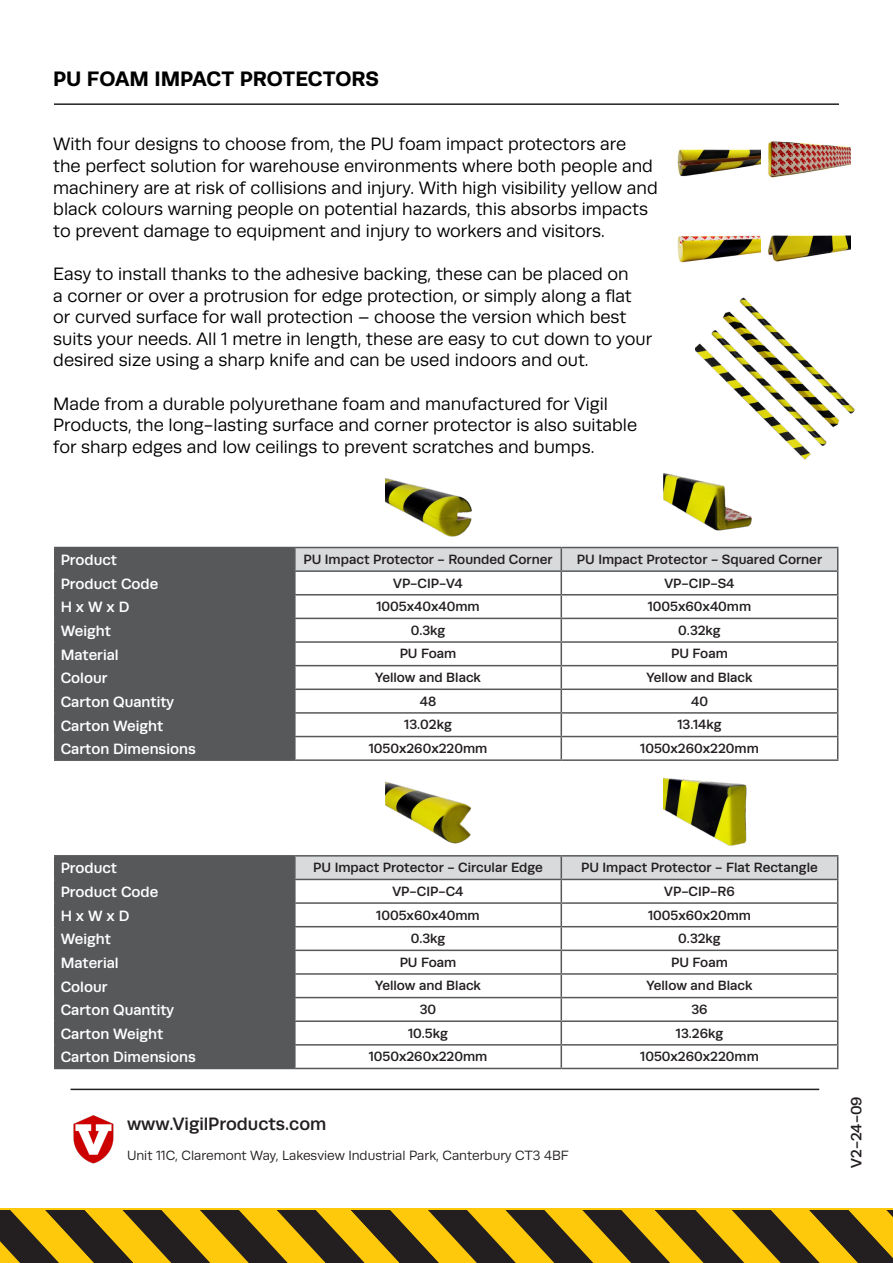
<style>
.page{position:relative;width:893px;height:1263px;background:#fff}
.page>*{position:absolute;margin:0;border:0;box-sizing:border-box;transform-origin:0 0}
.t1{font:700 21px "Runda";color:#000}
.t2{font:18px/21.6px "Runda";color:#000}
.t3{font:500 18px "Runda";color:#231f20}
.t4{font:500 15px "Runda";color:#fff}
.t5{font:500 15px "Runda";color:#231f20}
.t6{font:500 13.5px "Runda";color:#231f20}
.t7{font:13.5px "Runda";color:#231f20}
</style>
<div class="page">
<hr style="left:71px;top:1089px;width:748px;height:1px;background:#231f20">
<svg style="left:0;top:1210px;width:893px;height:53px"></svg>
<hr style="left:0;top:1208px;width:893px;height:2px;background:#fec80b">
<img style="left:73px;top:1115px;width:41px;height:48px">
<hr style="left:54px;top:103px;width:785px;height:2px;background:#231f20">
<img style="left:385px;top:478px;width:89px;height:69px">
<img style="left:385px;top:781px;width:87px;height:63px">
<img style="left:664px;top:473px;width:88px;height:74px">
<img style="left:664px;top:778px;width:83px;height:68px">
<img style="left:677px;top:149px;width:83px;height:28px">
<img style="left:677px;top:235px;width:83px;height:28px">
<img style="left:768px;top:141px;width:83px;height:37px">
<img style="left:768px;top:235px;width:83px;height:27px">
<img style="left:695px;top:297px;width:160px;height:163px">
<div style="left:56px;top:548px;width:238px;height:211px;background:#57585a"></div>
<hr style="left:54px;top:547px;width:241px;height:1px;background:#57585a">
<hr style="left:54px;top:548px;width:2px;height:22px;background:#57585a">
<hr style="left:294px;top:548px;width:2px;height:22px;background:#57585a">
<hr style="left:54px;top:570px;width:241px;height:2px;background:#57585a">
<hr style="left:54px;top:572px;width:2px;height:22px;background:#57585a">
<hr style="left:294px;top:572px;width:2px;height:22px;background:#57585a">
<hr style="left:54px;top:594px;width:241px;height:1px;background:#57585a">
<hr style="left:54px;top:595px;width:2px;height:23px;background:#57585a">
<hr style="left:294px;top:595px;width:2px;height:23px;background:#57585a">
<hr style="left:54px;top:618px;width:241px;height:1px;background:#57585a">
<hr style="left:54px;top:619px;width:2px;height:22px;background:#57585a">
<hr style="left:294px;top:619px;width:2px;height:22px;background:#57585a">
<hr style="left:54px;top:641px;width:241px;height:2px;background:#57585a">
<hr style="left:54px;top:643px;width:2px;height:22px;background:#57585a">
<hr style="left:294px;top:643px;width:2px;height:22px;background:#57585a">
<hr style="left:54px;top:665px;width:241px;height:1px;background:#57585a">
<hr style="left:54px;top:666px;width:2px;height:22px;background:#57585a">
<hr style="left:294px;top:666px;width:2px;height:22px;background:#57585a">
<hr style="left:54px;top:688px;width:241px;height:2px;background:#57585a">
<hr style="left:54px;top:690px;width:2px;height:22px;background:#57585a">
<hr style="left:294px;top:690px;width:2px;height:22px;background:#57585a">
<hr style="left:54px;top:712px;width:241px;height:2px;background:#57585a">
<hr style="left:54px;top:714px;width:2px;height:22px;background:#57585a">
<hr style="left:294px;top:714px;width:2px;height:22px;background:#57585a">
<hr style="left:54px;top:736px;width:241px;height:1px;background:#57585a">
<hr style="left:54px;top:737px;width:2px;height:22px;background:#57585a">
<hr style="left:294px;top:737px;width:2px;height:22px;background:#57585a">
<svg style="left:295px;top:547px;width:543px;height:212px"></svg>
<hr style="left:54px;top:759px;width:241px;height:2px;background:#57585a">
<hr style="left:295px;top:759px;width:266px;height:2px;background:#57585a">
<hr style="left:561px;top:759px;width:277px;height:2px;background:#57585a">
<div style="left:56px;top:856px;width:238px;height:212px;background:#57585a"></div>
<hr style="left:54px;top:855px;width:241px;height:1px;background:#57585a">
<hr style="left:54px;top:856px;width:2px;height:23px;background:#57585a">
<hr style="left:295px;top:855px;width:266px;height:1px;background:#57585a">
<hr style="left:294px;top:856px;width:2px;height:23px;background:#57585a">
<hr style="left:561px;top:855px;width:277px;height:1px;background:#57585a">
<hr style="left:54px;top:879px;width:241px;height:1px;background:#57585a">
<hr style="left:54px;top:880px;width:2px;height:22px;background:#57585a">
<hr style="left:294px;top:880px;width:2px;height:22px;background:#57585a">
<hr style="left:54px;top:902px;width:241px;height:2px;background:#57585a">
<hr style="left:54px;top:904px;width:2px;height:22px;background:#57585a">
<hr style="left:294px;top:904px;width:2px;height:22px;background:#57585a">
<hr style="left:54px;top:926px;width:241px;height:1px;background:#57585a">
<hr style="left:54px;top:927px;width:2px;height:22px;background:#57585a">
<hr style="left:294px;top:927px;width:2px;height:22px;background:#57585a">
<hr style="left:54px;top:949px;width:241px;height:2px;background:#57585a">
<hr style="left:54px;top:951px;width:2px;height:22px;background:#57585a">
<hr style="left:294px;top:951px;width:2px;height:22px;background:#57585a">
<hr style="left:54px;top:973px;width:241px;height:2px;background:#57585a">
<hr style="left:54px;top:975px;width:2px;height:22px;background:#57585a">
<hr style="left:294px;top:975px;width:2px;height:22px;background:#57585a">
<hr style="left:54px;top:997px;width:241px;height:1px;background:#57585a">
<hr style="left:54px;top:998px;width:2px;height:22px;background:#57585a">
<hr style="left:294px;top:998px;width:2px;height:22px;background:#57585a">
<hr style="left:54px;top:1020px;width:241px;height:2px;background:#57585a">
<hr style="left:54px;top:1022px;width:2px;height:22px;background:#57585a">
<hr style="left:294px;top:1022px;width:2px;height:22px;background:#57585a">
<hr style="left:54px;top:1044px;width:241px;height:1px;background:#57585a">
<hr style="left:54px;top:1045px;width:2px;height:23px;background:#57585a">
<hr style="left:294px;top:1045px;width:2px;height:23px;background:#57585a">
<svg style="left:295px;top:856px;width:543px;height:212px"></svg>
<hr style="left:54px;top:1068px;width:241px;height:1px;background:#57585a">
<hr style="left:295px;top:1068px;width:266px;height:1px;background:#57585a">
<hr style="left:561px;top:1068px;width:277px;height:1px;background:#57585a">
<p class="t1" style="left:53px;top:66px;width:327px">PU FOAM IMPACT PROTECTORS</p>
<p class="t2" style="left:53px;top:134px;width:606px">With four designs to choose from, the PU foam impact protectors are the perfect solution for warehouse environments where both people and machinery are at risk of collisions and injury. With high visibility yellow and black colours warning people on potential hazards, this absorbs impacts to prevent damage to equipment and injury to workers and visitors.</p>
<p class="t2" style="left:53px;top:263px;width:600px">Easy to install thanks to the adhesive backing, these can be placed on<br>a corner or over a protrusion for edge protection, or simply along a flat or curved surface for wall protection – choose the version which best suits your needs. All 1 metre in length, these are easy to cut down to your desired size using a sharp knife and can be used indoors and out.</p>
<p class="t2" style="left:53px;top:393px;width:585px">Made from a durable polyurethane foam and manufactured for Vigil<br>Products, the long-lasting surface and corner protector is also suitable for sharp edges and low ceilings to prevent scratches and bumps.</p>
<p class="t4" style="left:61px;top:551px;width:58px">Product</p>
<p class="t6" style="left:303px;top:552px;width:251px">PU Impact Protector - Rounded Corner</p>
<p class="t6" style="left:577px;top:552px;width:247px">PU Impact Protector - Squared Corner</p>
<p class="t4" style="left:61px;top:575px;width:99px">Product Code</p>
<p class="t6" style="left:393px;top:575px;width:71px">VP-CIP-V4</p>
<p class="t6" style="left:664px;top:575px;width:72px">VP-CIP-S4</p>
<p class="t4" style="left:61px;top:599px;width:70px">H x W x D</p>
<p class="t6" style="left:376px;top:599px;width:105px">1005x40x40mm</p>
<p class="t6" style="left:648px;top:599px;width:105px">1005x60x40mm</p>
<p class="t4" style="left:61px;top:622px;width:52px">Weight</p>
<p class="t6" style="left:411px;top:622px;width:36px">0.3kg</p>
<p class="t6" style="left:678px;top:622px;width:44px">0.32kg</p>
<p class="t4" style="left:61px;top:646px;width:60px">Material</p>
<p class="t6" style="left:400px;top:646px;width:58px">PU Foam</p>
<p class="t6" style="left:671px;top:646px;width:58px">PU Foam</p>
<p class="t4" style="left:61px;top:669px;width:48px">Colour</p>
<p class="t6" style="left:375px;top:670px;width:107px">Yellow and Black</p>
<p class="t6" style="left:647px;top:670px;width:107px">Yellow and Black</p>
<p class="t4" style="left:61px;top:693px;width:115px">Carton Quantity</p>
<p class="t6" style="left:420px;top:693px;width:18px">48</p>
<p class="t6" style="left:691px;top:693px;width:18px">40</p>
<p class="t4" style="left:61px;top:717px;width:104px">Carton Weight</p>
<p class="t6" style="left:404px;top:717px;width:49px">13.02kg</p>
<p class="t6" style="left:677px;top:717px;width:46px">13.14kg</p>
<p class="t4" style="left:61px;top:740px;width:136px">Carton Dimensions</p>
<p class="t6" style="left:369px;top:741px;width:120px">1050x260x220mm</p>
<p class="t6" style="left:640px;top:741px;width:120px">1050x260x220mm</p>
<p class="t4" style="left:61px;top:860px;width:58px">Product</p>
<p class="t6" style="left:313px;top:860px;width:231px">PU Impact Protector - Circular Edge</p>
<p class="t6" style="left:581px;top:860px;width:238px">PU Impact Protector - Flat Rectangle</p>
<p class="t4" style="left:61px;top:883px;width:99px">Product Code</p>
<p class="t6" style="left:393px;top:883px;width:73px">VP-CIP-C4</p>
<p class="t6" style="left:664px;top:883px;width:72px">VP-CIP-R6</p>
<p class="t4" style="left:61px;top:907px;width:70px">H x W x D</p>
<p class="t6" style="left:376px;top:907px;width:105px">1005x60x40mm</p>
<p class="t6" style="left:648px;top:907px;width:105px">1005x60x20mm</p>
<p class="t4" style="left:61px;top:930px;width:52px">Weight</p>
<p class="t6" style="left:411px;top:931px;width:36px">0.3kg</p>
<p class="t6" style="left:678px;top:931px;width:44px">0.32kg</p>
<p class="t4" style="left:61px;top:954px;width:60px">Material</p>
<p class="t6" style="left:400px;top:954px;width:58px">PU Foam</p>
<p class="t6" style="left:671px;top:954px;width:58px">PU Foam</p>
<p class="t4" style="left:61px;top:978px;width:48px">Colour</p>
<p class="t6" style="left:375px;top:978px;width:107px">Yellow and Black</p>
<p class="t6" style="left:647px;top:978px;width:107px">Yellow and Black</p>
<p class="t4" style="left:61px;top:1001px;width:115px">Carton Quantity</p>
<p class="t6" style="left:420px;top:1002px;width:18px">30</p>
<p class="t6" style="left:691px;top:1002px;width:18px">36</p>
<p class="t4" style="left:61px;top:1025px;width:104px">Carton Weight</p>
<p class="t6" style="left:408px;top:1025px;width:41px">10.5kg</p>
<p class="t6" style="left:676px;top:1025px;width:49px">13.26kg</p>
<p class="t4" style="left:61px;top:1049px;width:136px">Carton Dimensions</p>
<p class="t6" style="left:369px;top:1049px;width:120px">1050x260x220mm</p>
<p class="t6" style="left:640px;top:1049px;width:120px">1050x260x220mm</p>
<p class="t3" style="left:127px;top:1114px;width:201px">www.VigilProducts.com</p>
<p class="t7" style="left:127px;top:1148px;width:443px">Unit 11C, Claremont Way, Lakesview Industrial Park, Canterbury CT3 4BF</p>
<p class="t5" style="left:848px;top:1167px;width:73px;rotate:-90deg">V2-24-09</p>
</div>
